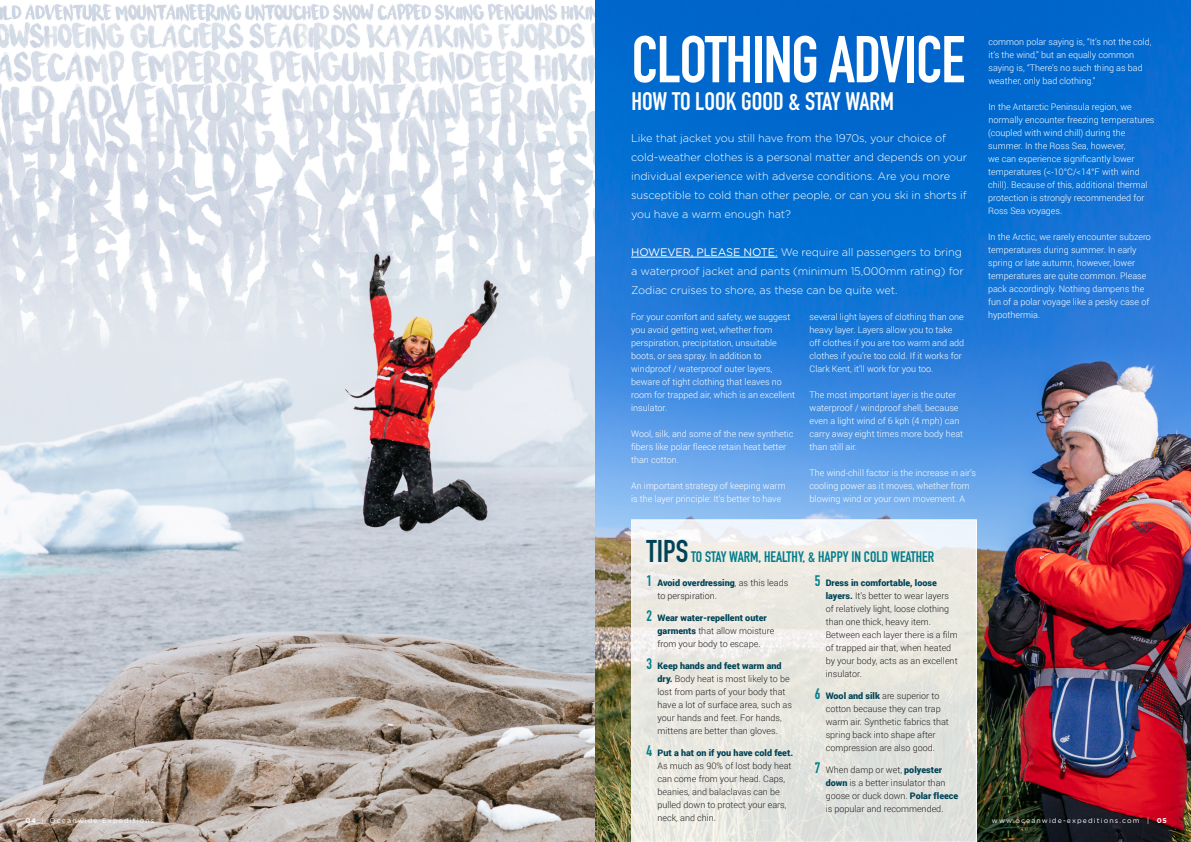
<style>
.page{position:relative;width:1191px;height:842px;background:#fff}
.page>*{position:absolute;margin:0;border:0;box-sizing:border-box;transform-origin:0 0}
.t1{font:700 65px "DIN Condensed";letter-spacing:-.02em;color:#fff}
.t2{font:700 25px "DIN Condensed";color:#fff}
.t3{font:700 15px "DIN Condensed";color:#007c8b}
.t4{font:300 11px/19px "Gotham Rounded";letter-spacing:-.01em;color:#fff}
.t5{font:300 9px/13px "Roboto";color:#fff}
.t6{font:300 9px/13px "Roboto";color:#231f20}
.t7{font:7px "Gotham Rounded";letter-spacing:.16em;color:#fff}
.s1{font-weight:400}
.s2{font-size:31px;color:#004356}
.s3{font-family:"DIN Condensed";font-weight:700;font-size:15px;color:#007c8b}
.s4{font-weight:900;color:#004356}
.s5{font-family:"Gotham";font-weight:700}
</style>
<div class="page">
<img style="left:0;top:0;width:1191px;height:842px">
<hr style="left:631px;top:257px;width:146px;height:1px;background:#fff">
<svg style="left:631px;top:519px;width:346px;height:323px;background:#e8e8e2"></svg>
<h1 class="t1" style="left:631px;top:16px;width:335px">CLOTHING ADVICE</h1>
<h2 class="t2" style="left:631px;top:84px;width:264px">HOW TO LOOK GOOD &amp; STAY WARM</h2>
<p class="t4" style="left:631px;top:128px;width:337px">Like that jacket you still have from the 1970s, your choice of cold-weather clothes is a personal matter and depends on your individual experience with adverse conditions. Are you more susceptible to cold than other people, or can you ski in shorts if you have a warm enough hat?</p>
<p class="t4" style="left:631px;top:242px;width:334px"><span class="s1">HOWEVER, PLEASE NOTE</span>: We require all passengers to bring a waterproof jacket and pants (minimum 15,000mm rating) for<br>Zodiac cruises to shore, as these can be quite wet.</p>
<p class="t5" style="left:631px;top:310px;width:165px">For your comfort and safety, we suggest you avoid getting wet, whether from perspiration, precipitation, unsuitable boots, or sea spray. In addition to windproof / waterproof outer layers, beware of tight clothing that leaves no room for trapped air, which is an excellent insulator.</p>
<p class="t5" style="left:631px;top:427px;width:164px">Wool, silk, and some of the new synthetic fibers like polar fleece retain heat better than cotton.</p>
<p class="t5" style="left:631px;top:479px;width:156px">An important strategy of keeping warm is the layer principle: It’s better to have</p>
<p class="t5" style="left:809px;top:310px;width:156px">several light layers of clothing than one heavy layer. Layers allow you to take off clothes if you are too warm and add clothes if you’re too cold. If it works for Clark Kent, it’ll work for you too.</p>
<p class="t5" style="left:809px;top:388px;width:155px">The most important layer is the outer waterproof / windproof shell, because even a light wind of 6 kph (4 mph) can carry away eight times more body heat than still air.</p>
<p class="t5" style="left:809px;top:466px;width:168px">The wind-chill factor is the increase in air’s cooling power as it moves, whether from blowing wind or your own movement. A</p>
<p class="t5" style="left:988px;top:35px;width:165px">common polar saying is, “It’s not the cold, it’s the wind,” but an equally common saying is, “There’s no such thing as bad weather, only bad clothing.”</p>
<p class="t5" style="left:988px;top:100px;width:168px">In the Antarctic Peninsula region, we normally encounter freezing temperatures (coupled with wind chill) during the summer. In the Ross Sea, however,<br>we can experience significantly lower temperatures (&lt;-10°C/&lt;14°F with wind chill). Because of this, additional thermal protection is strongly recommended for Ross Sea voyages.</p>
<p class="t5" style="left:988px;top:230px;width:164px">In the Arctic, we rarely encounter subzero temperatures during summer. In early spring or late autumn, however, lower temperatures are quite common. Please pack accordingly. Nothing dampens the fun of a polar voyage like a pesky case of hypothermia.</p>
<h3 class="t3" style="left:646px;top:546px;width:289px"><span class="s2">TIPS</span> TO STAY WARM, HEALTHY, &amp; HAPPY IN COLD WEATHER</h3>
<p class="t6" style="left:657px;top:576px;width:132px;text-indent:-11px"><span class="s3">1</span> <span class="s4">Avoid overdressing</span>, as this leads to perspiration.</p>
<p class="t6" style="left:657px;top:611px;width:118px;text-indent:-11px"><span class="s3">2</span> <span class="s4">Wear water-repellent outer garments</span> that allow moisture from your body to escape.</p>
<p class="t6" style="left:657px;top:659px;width:136px;text-indent:-11px"><span class="s3">3</span> <span class="s4">Keep hands and feet warm and dry.</span> Body heat is most likely to be lost from parts of your body that have a lot of surface area, such as your hands and feet. For hands, mittens are better than gloves.</p>
<p class="t6" style="left:657px;top:746px;width:137px;text-indent:-11px"><span class="s3">4</span> <span class="s4">Put a hat on if you have cold feet.<br></span>As much as 90% of lost body heat can come from your head. Caps, beanies, and balaclavas can be pulled down to protect your ears, neck, and chin.</p>
<p class="t6" style="left:825px;top:576px;width:133px;text-indent:-11px"><span class="s3">5</span> <span class="s4">Dress in comfortable, loose layers.</span> It’s better to wear layers of relatively light, loose clothing than one thick, heavy item.<br>Between each layer there is a film of trapped air that, when heated by your body, acts as an excellent insulator.</p>
<p class="t6" style="left:825px;top:689px;width:125px;text-indent:-11px"><span class="s3">6</span> <span class="s4">Wool and silk</span> are superior to cotton because they can trap warm air. Synthetic fabrics that spring back into shape after compression are also good.</p>
<p class="t6" style="left:825px;top:763px;width:134px;text-indent:-11px"><span class="s3">7</span> When damp or wet, <span class="s4">polyester down</span> is a better insulator than goose or duck down. <span class="s4">Polar fleece </span>is popular and recommended.</p>
<p class="t7" style="left:26px;top:815px;width:130px"><span class="s5">04</span> | Oceanwide Expeditions</p>
<p class="t7" style="left:992px;top:815px;width:176px">www.oceanwide-expeditions.com | <span class="s5">05</span></p>
</div>
